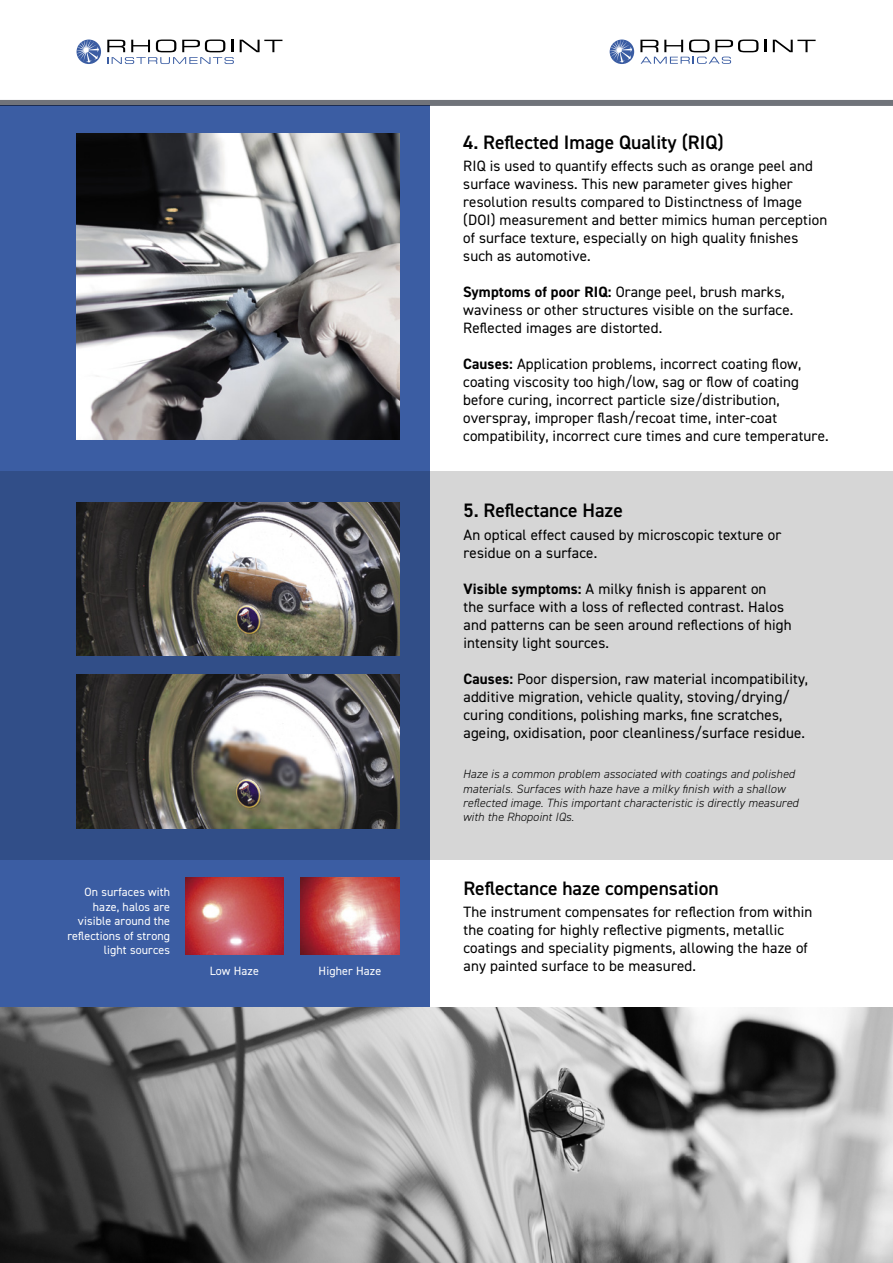
<style>
.page{position:relative;width:893px;height:1263px;background:#fff}
.page>*{position:absolute;margin:0;border:0;box-sizing:border-box;transform-origin:0 0}
.t1{font:600 19.5px "DIN2014";color:#000}
.t2{font:15px/18px "DIN2014";letter-spacing:.01em;color:#000}
.t3{font:italic 300 12px/14.4px "DIN2014";letter-spacing:.01em;color:#000}
.t4{font:12px/14.4px "DIN2014";letter-spacing:.01em;color:#fff;text-align:right}
.s1{font-weight:700}
</style>
<div class="page">
<div style="left:0;top:100px;width:893px;height:6px;background:#70737a"></div>
<svg style="left:240px;top:40px;width:42px;height:12px"></svg>
<svg style="left:107px;top:40px;width:127px;height:24px"></svg>
<svg style="left:77px;top:40px;width:24px;height:24px"></svg>
<svg style="left:77px;top:40px;width:22px;height:23px"></svg>
<svg style="left:764px;top:40px;width:2px;height:12px"></svg>
<svg style="left:773px;top:40px;width:43px;height:12px"></svg>
<svg style="left:610px;top:40px;width:24px;height:24px"></svg>
<svg style="left:610px;top:40px;width:22px;height:23px"></svg>
<svg style="left:640px;top:40px;width:118px;height:24px"></svg>
<div style="left:0;top:106px;width:429px;height:1106px;background:#3b5da3"></div>
<img style="left:0;top:1008px;width:893px;height:255px">
<img style="left:76px;top:133px;width:324px;height:306px">
<svg style="left:0;top:471px;width:893px;height:388px;background:#a8b0c0"></svg>
<img style="left:77px;top:502px;width:323px;height:154px">
<img style="left:77px;top:675px;width:323px;height:153px">
<img style="left:300px;top:878px;width:100px;height:76px">
<img style="left:185px;top:878px;width:98px;height:76px">
<p class="t4" style="left:67px;top:885px;width:104px">On surfaces with haze, halos are visible around the reflections of strong light sources</p>
<p class="t4" style="left:210px;top:963px;width:51px">Low Haze</p>
<p class="t4" style="left:319px;top:963px;width:64px">Higher Haze</p>
<h1 class="t1" style="left:463px;top:133px;width:262px">4. Reflected Image Quality (RIQ)</h1>
<p class="t2" style="left:463px;top:157px;width:366px">RIQ is used to quantify effects such as orange peel and surface waviness. This new parameter gives higher resolution results compared to Distinctness of Image (DOI) measurement and better mimics human perception of surface texture, especially on high quality finishes such as automotive.</p>
<p class="t2" style="left:463px;top:283px;width:332px"><span class="s1">Symptoms of poor RIQ:</span> Orange peel, brush marks, waviness or other structures visible on the surface.<br>Reflected images are distorted.</p>
<p class="t2" style="left:463px;top:355px;width:367px"><span class="s1">Causes:</span> Application problems, incorrect coating flow, coating viscosity too high/low, sag or flow of coating before curing, incorrect particle size/distribution, overspray, improper flash/recoat time, inter-coat compatibility, incorrect cure times and cure temperature.</p>
<h1 class="t1" style="left:463px;top:501px;width:161px">5. Reflectance Haze</h1>
<p class="t2" style="left:463px;top:526px;width:319px">An optical effect caused by microscopic texture or residue on a surface.</p>
<p class="t2" style="left:463px;top:580px;width:330px"><span class="s1">Visible symptoms:</span> A milky finish is apparent on<br>the surface with a loss of reflected contrast. Halos and patterns can be seen around reflections of high intensity light sources.</p>
<p class="t2" style="left:463px;top:670px;width:346px"><span class="s1">Causes:</span> Poor dispersion, raw material incompatibility, additive migration, vehicle quality, stoving/drying/ curing conditions, polishing marks, fine scratches, ageing, oxidisation, poor cleanliness/surface residue.</p>
<p class="t3" style="left:463px;top:767px;width:337px">Haze is a common problem associated with coatings and polished materials. Surfaces with haze have a milky finish with a shallow reflected image. This important characteristic is directly measured with the Rhopoint IQs.</p>
<h1 class="t1" style="left:463px;top:879px;width:257px">Reflectance haze compensation</h1>
<p class="t2" style="left:463px;top:904px;width:350px">The instrument compensates for reflection from within the coating for highly reflective pigments, metallic coatings and speciality pigments, allowing the haze of any painted surface to be measured.</p>
</div>
